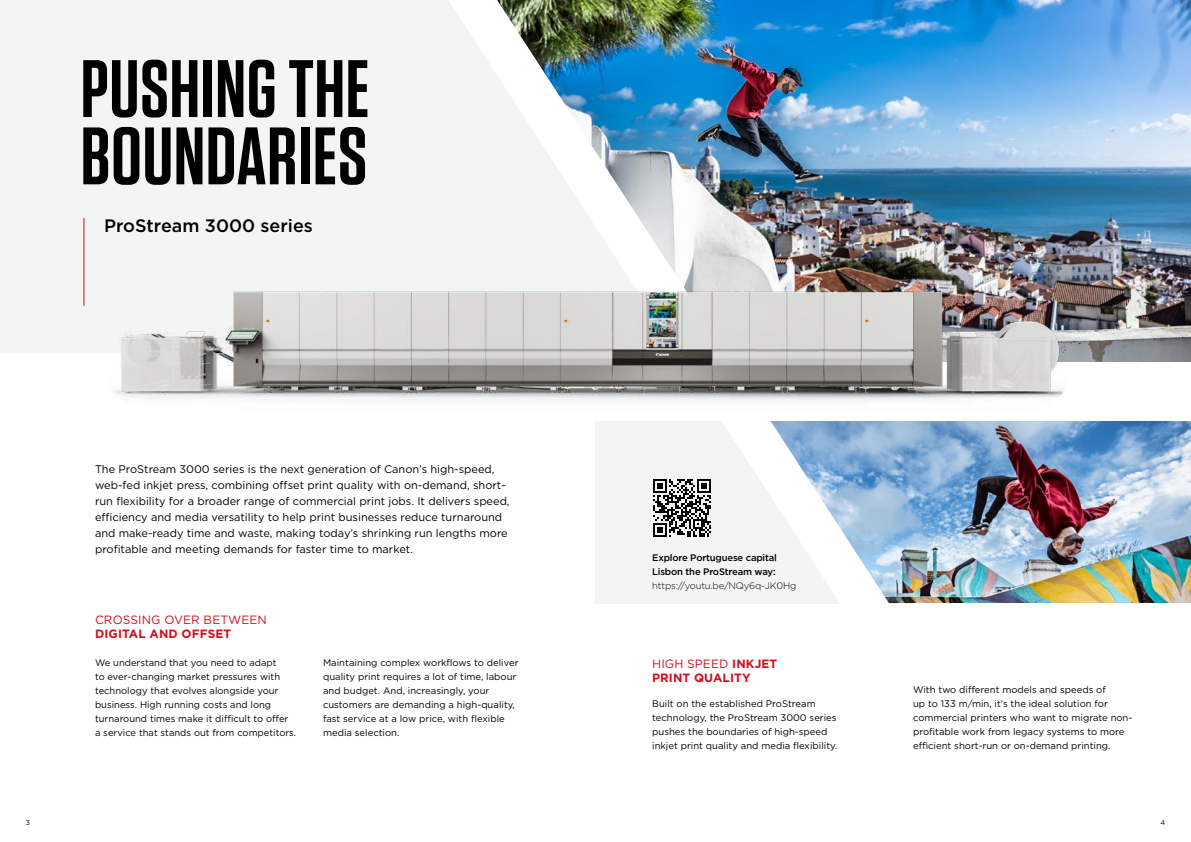
<style>
.page{position:relative;width:1191px;height:842px;background:#fff}
.page>*{position:absolute;margin:0;border:0;box-sizing:border-box;transform-origin:0 0}
.t1{font:600 81.2px/67.3px "Tungsten";letter-spacing:.01em;color:#000}
.t2{font:500 18px "Gotham";color:#000}
.t3{font:700 12px/14px "Gotham";letter-spacing:.01em;color:#d40e1c}
.t4{font:12px "Gotham";letter-spacing:.01em;color:#d40e1c}
.t5{font:11px/16px "Gotham";color:#000}
.t6{font:9.5px/14px "Gotham";color:#000}
.t7{font:500 9.5px/14px "Gotham";letter-spacing:-.02em;color:#000}
.t8{font:300 9.5px "Gotham";letter-spacing:-.02em;color:#000}
.t9{font:7px "Gotham";color:#000}
.s1{font-weight:400}
</style>
<div class="page">
<img style="left:1097px;top:0;width:94px;height:362px">
<div style="left:0;top:0;width:401px;height:352px;background:#f3f5f4"></div>
<img style="left:1097px;top:421px;width:94px;height:182px">
<img style="left:401px;top:0;width:696px;height:604px">
<img style="left:84px;top:120px;width:1017px;height:294px">
<svg style="left:653px;top:479px;width:57px;height:57px"></svg>
<h1 class="t1" style="left:81px;top:57px;width:290px">PUSHING THE<br>BOUNDARIES</h1>
<h2 class="t2" style="left:104px;top:214px;width:210px">ProStream 3000 series</h2>
<p class="t5" style="left:95px;top:460px;width:416px">The ProStream 3000 series is the next generation of Canon’s high-speed, web-fed inkjet press, combining offset print quality with on-demand, short&shy;run flexibility for a broader range of commercial print jobs. It delivers speed, efficiency and media versatility to help print businesses reduce turnaround and make-ready time and waste, making today’s shrinking run lengths more profitable and meeting demands for faster time to market.</p>
<p class="t4" style="left:95px;top:612px;width:173px">CROSSING OVER BETWEEN</p>
<p class="t3" style="left:95px;top:627px;width:138px">DIGITAL AND OFFSET</p>
<p class="t6" style="left:95px;top:656px;width:203px">We understand that you need to adapt<br>to ever-changing market pressures with technology that evolves alongside your business. High running costs and long turnaround times make it difficult to offer a service that stands out from competitors.</p>
<p class="t6" style="left:323px;top:656px;width:197px">Maintaining complex workflows to deliver quality print requires a lot of time, labour and budget. And, increasingly, your customers are demanding a high-quality, fast service at a low price, with flexible media selection.</p>
<p class="t7" style="left:652px;top:551px;width:126px">Explore Portuguese capital<br>Lisbon the ProStream way:</p>
<p class="t8" style="left:652px;top:580px;width:146px">https://youtu.be/NQy6q-JK0Hg</p>
<p class="t3" style="left:652px;top:657px;width:127px"><span class="s1">HIGH SPEED</span> INKJET<br>PRINT QUALITY</p>
<p class="t6" style="left:652px;top:696px;width:187px">Built on the established ProStream technology, the ProStream 3000 series pushes the boundaries of high-speed inkjet print quality and media flexibility.</p>
<p class="t6" style="left:913px;top:682px;width:221px">With two different models and speeds of<br>up to 133 m/min, it’s the ideal solution for commercial printers who want to migrate non&shy;profitable work from legacy systems to more efficient short-run or on-demand printing.</p>
<p class="t9" style="left:26px;top:818px;width:6px">3</p>
<p class="t9" style="left:1160px;top:818px;width:6px">4</p>
</div>
